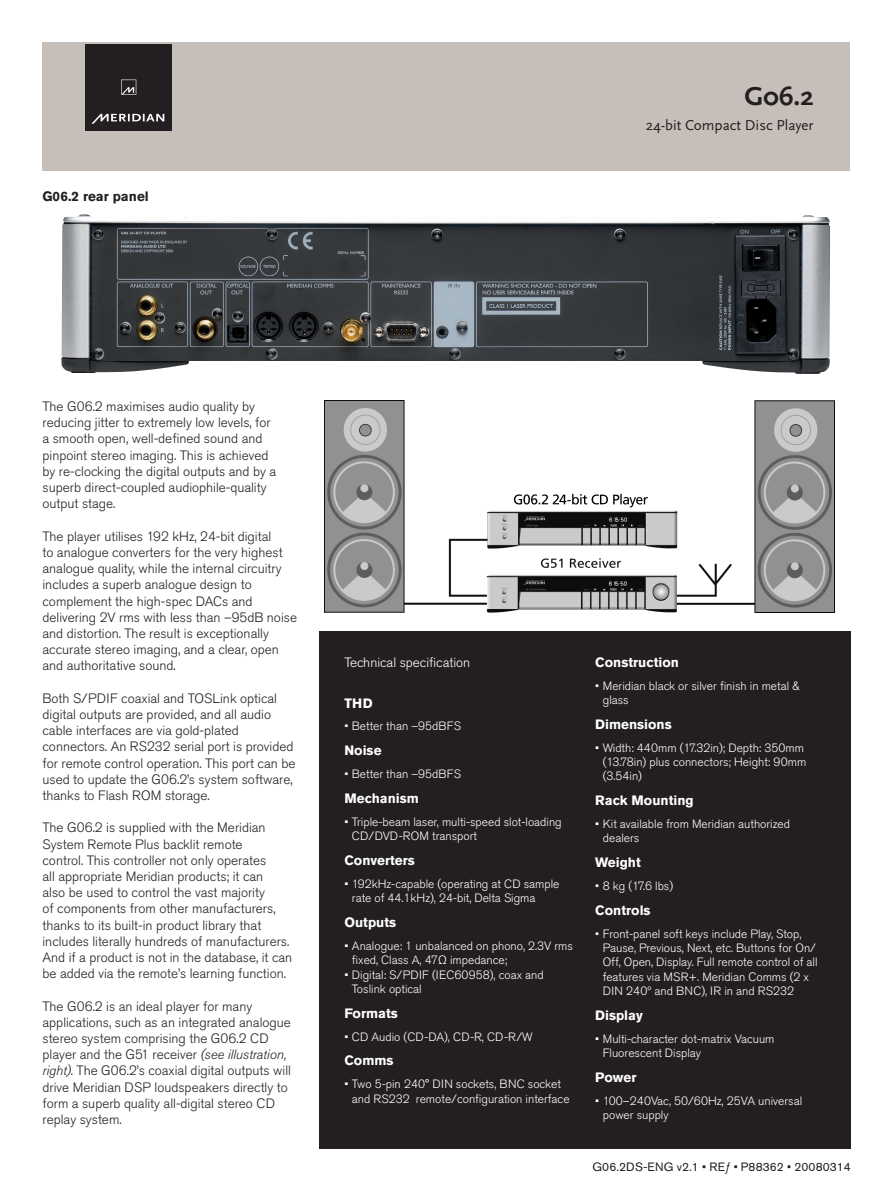
<style>
.page{position:relative;width:893px;height:1191px;background:#fff}
.page>*{position:absolute;margin:0;border:0;box-sizing:border-box;transform-origin:0 0}
.Main_heading_rear{font:700 27px "Scala Sans Pro";color:#231f20}
.Main_subhead_rear{font:15px "Scala Sans Pro";color:#231f20}
.t1{font:300 13.5px/16.2px "Akzidenz Grotesk Std";color:#231f20}
.Tech_spec_category{font:700 13.5px "Akzidenz Grotesk Std";color:#fff}
.Tech_Spec_head{font:300 13.5px "Akzidenz Grotesk Std";color:#fff}
.Bold_intro{font:700 13.5px "Akzidenz Grotesk Std";color:#231f20}
.Tech_spec_bullets{font:300 12px/14.4px "Akzidenz Grotesk Std";color:#fff}
.t2{font:12px "Akzidenz Grotesk Std";color:#231f20}
.s1{font-style:italic}
</style>
<div class="page">
<div style="left:43px;top:43px;width:807px;height:128px;background:#c6bfb9"></div>
<div style="left:86px;top:44px;width:86px;height:86px;background:#231f20"></div>
<svg style="left:91px;top:80px;width:73px;height:44px"></svg>
<div style="left:319px;top:631px;width:531px;height:517px;background:#231f20"></div>
<img style="left:61px;top:214px;width:769px;height:160px">
<img style="left:324px;top:400px;width:511px;height:212px">
<p class="Bold_intro" style="left:43px;top:188px;width:108px">G06.2 rear panel</p>
<p class="Main_heading_rear" style="left:744px;top:80px;width:71px">G06.2</p>
<p class="Main_subhead_rear" style="left:646px;top:116px;width:169px">24-bit Compact Disc Player</p>
<p class="t1" style="left:43px;top:398px;width:235px">The G06.2 maximises audio quality by reducing jitter to extremely low levels, for a smooth open, well-defined sound and pinpoint stereo imaging. This is achieved by re-clocking the digital outputs and by a superb direct-coupled audiophile-quality output stage.</p>
<p class="t1" style="left:43px;top:528px;width:256px">The player utilises 192 kHz, 24-bit digital<br>to analogue converters for the very highest analogue quality, while the internal circuitry includes a superb analogue design to complement the high-spec DACs and delivering 2V rms with less than –95dB noise and distortion. The result is exceptionally accurate stereo imaging, and a clear, open and authoritative sound.</p>
<p class="t1" style="left:43px;top:690px;width:254px">Both S/PDIF coaxial and TOSLink optical digital outputs are provided, and all audio cable interfaces are via gold-plated connectors. An RS232 serial port is provided for remote control operation. This port can be used to update the G06.2’s system software, thanks to Flash ROM storage.</p>
<p class="t1" style="left:43px;top:820px;width:251px">The G06.2 is supplied with the Meridian System Remote Plus backlit remote<br>control. This controller not only operates<br>all appropriate Meridian products; it can<br>also be used to control the vast majority<br>of components from other manufacturers, thanks to its built-in product library that includes literally hundreds of manufacturers.<br>And if a product is not in the database, it can be added via the remote’s learning function.</p>
<p class="t1" style="left:43px;top:998px;width:250px">The G06.2 is an ideal player for many applications, such as an integrated analogue stereo system comprising the G06.2 CD player and the G51 receiver <span class="s1">(see illustration, right)</span>. The G06.2’s coaxial digital outputs will drive Meridian DSP loudspeakers directly to form a superb quality all-digital stereo CD replay system.</p>
<p class="Tech_Spec_head" style="left:344px;top:654px;width:127px">Technical specification</p>
<p class="Tech_spec_category" style="left:344px;top:695px;width:30px">THD</p>
<p class="Tech_spec_bullets" style="left:344px;top:719px;width:118px">• Better than –95dBFS</p>
<p class="Tech_spec_category" style="left:344px;top:742px;width:39px">Noise</p>
<p class="Tech_spec_bullets" style="left:344px;top:767px;width:118px">• Better than –95dBFS</p>
<p class="Tech_spec_category" style="left:344px;top:790px;width:76px">Mechanism</p>
<p class="Tech_spec_bullets" style="left:352px;top:814px;width:211px;text-indent:-8px">• Triple-beam laser, multi-speed slot-loading<br>CD/DVD-ROM transport</p>
<p class="Tech_spec_category" style="left:344px;top:852px;width:72px">Converters</p>
<p class="Tech_spec_bullets" style="left:352px;top:876px;width:209px;text-indent:-8px">• 192kHz-capable (operating at CD sample rate of 44.1kHz), 24-bit, Delta Sigma</p>
<p class="Tech_spec_category" style="left:344px;top:914px;width:53px">Outputs</p>
<p class="Tech_spec_bullets" style="left:352px;top:938px;width:223px;text-indent:-8px">• Analogue: 1 unbalanced on phono, 2.3V rms fixed, Class A, 47Ω impedance;</p>
<p class="Tech_spec_bullets" style="left:352px;top:967px;width:193px;text-indent:-8px">• Digital: S/PDIF (IEC60958), coax and<br>Toslink optical</p>
<p class="Tech_spec_category" style="left:344px;top:1005px;width:55px">Formats</p>
<p class="Tech_spec_bullets" style="left:344px;top:1029px;width:190px">• CD Audio (CD-DA), CD-R, CD-R/W</p>
<p class="Tech_spec_category" style="left:344px;top:1052px;width:51px">Comms</p>
<p class="Tech_spec_bullets" style="left:352px;top:1077px;width:219px;text-indent:-8px">• Two 5-pin 240° DIN sockets, BNC socket and RS232 remote/configuration interface</p>
<p class="Tech_spec_category" style="left:595px;top:654px;width:85px">Construction</p>
<p class="Tech_spec_bullets" style="left:603px;top:678px;width:199px;text-indent:-8px">• Meridian black or silver finish in metal &amp; glass</p>
<p class="Tech_spec_category" style="left:595px;top:716px;width:78px">Dimensions</p>
<p class="Tech_spec_bullets" style="left:603px;top:740px;width:205px;text-indent:-8px">• Width: 440mm (17.32in); Depth: 350mm (13.78in) plus connectors; Height: 90mm (3.54in)</p>
<p class="Tech_spec_category" style="left:595px;top:792px;width:100px">Rack Mounting</p>
<p class="Tech_spec_bullets" style="left:603px;top:817px;width:189px;text-indent:-8px">• Kit available from Meridian authorized dealers</p>
<p class="Tech_spec_category" style="left:595px;top:854px;width:47px">Weight</p>
<p class="Tech_spec_bullets" style="left:595px;top:879px;width:79px">• 8 kg (17.6 lbs)</p>
<p class="Tech_spec_category" style="left:595px;top:902px;width:57px">Controls</p>
<p class="Tech_spec_bullets" style="left:603px;top:926px;width:216px;text-indent:-8px">• Front-panel soft keys include Play, Stop, Pause, Previous, Next, etc. Buttons for On/ Off, Open, Display. Full remote control of all features via MSR+. Meridian Comms (2 x DIN 240º and BNC), IR in and RS232</p>
<p class="Tech_spec_category" style="left:595px;top:1007px;width:49px">Display</p>
<p class="Tech_spec_bullets" style="left:603px;top:1031px;width:173px;text-indent:-8px">• Multi-character dot-matrix Vacuum<br>Fluorescent Display</p>
<p class="Tech_spec_category" style="left:595px;top:1069px;width:43px">Power</p>
<p class="Tech_spec_bullets" style="left:603px;top:1093px;width:201px;text-indent:-8px">• 100–240Vac, 50/60Hz, 25VA universal power supply</p>
<p class="t2" style="left:592px;top:1160px;width:260px">G06.2DS-ENG v2.1 • REƒ • P88362 • 20080314</p>
</div>
